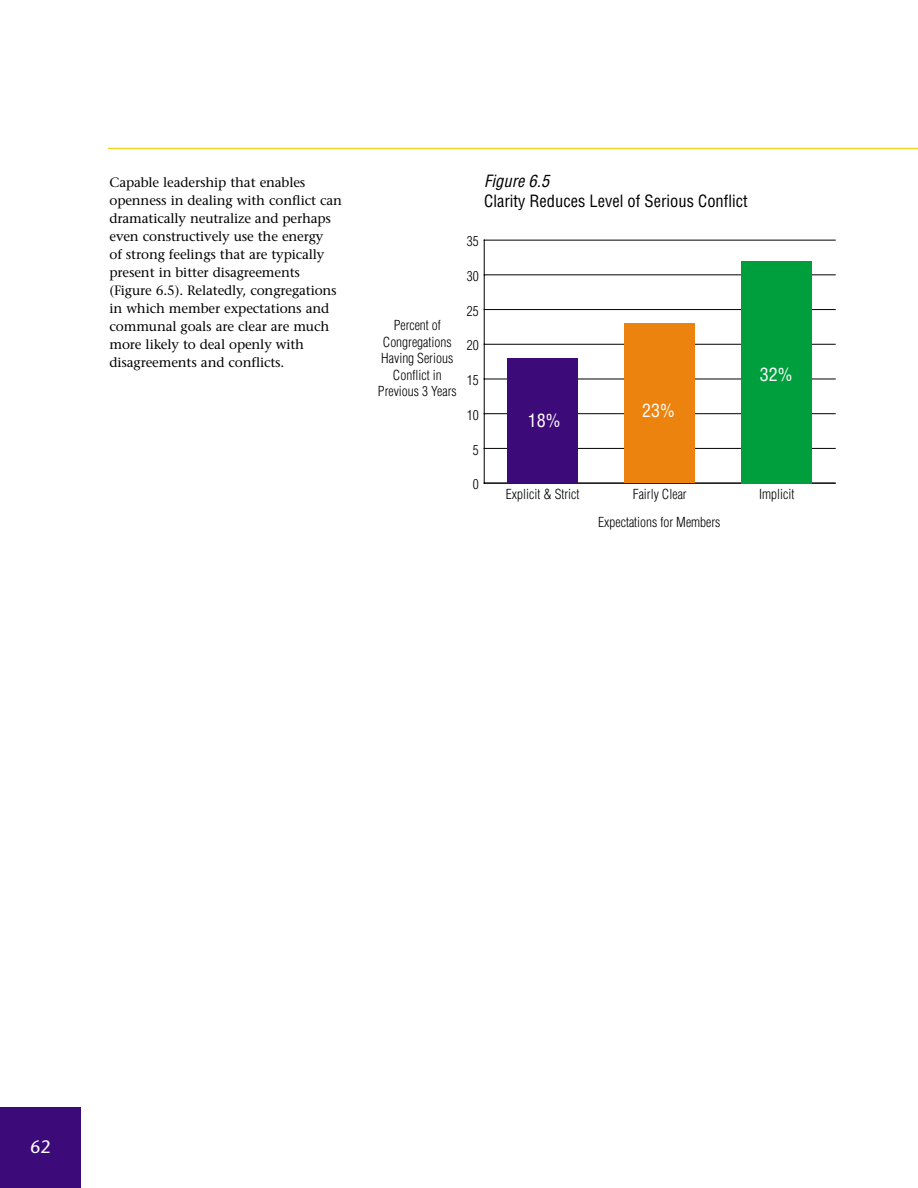
<style>
.page{position:relative;width:918px;height:1188px;background:#fff}
.page>*{position:absolute;margin:0;border:0;box-sizing:border-box;transform-origin:0 0}
.t1{font:condensed 18px "Helvetica";color:#fff}
.t2{font:18px "Stone Sans";color:#fff}
.t3{font:condensed 16.5px "Helvetica";color:#000}
.t4{font:italic condensed 16.5px "Helvetica";color:#000}
.t5{font:13.5px/18px "Stone Serif";letter-spacing:-.01em;color:#000}
.t6{font:300 condensed 13.5px/16.5px "Helvetica";color:#000;text-align:center}
</style>
<div class="page">
<hr style="left:484px;top:240px;width:1px;height:243px;background:#000">
<hr style="left:484px;top:483px;width:351px;height:1px;background:#000">
<hr style="left:484px;top:448px;width:351px;height:1px;background:#000">
<hr style="left:484px;top:413px;width:351px;height:1px;background:#000">
<hr style="left:484px;top:379px;width:351px;height:1px;background:#000">
<hr style="left:484px;top:344px;width:351px;height:1px;background:#000">
<hr style="left:484px;top:309px;width:351px;height:1px;background:#000">
<hr style="left:484px;top:274px;width:351px;height:1px;background:#000">
<hr style="left:484px;top:240px;width:351px;height:1px;background:#000">
<div style="left:508px;top:358px;width:70px;height:125px;background:#3d0a7a"></div>
<div style="left:625px;top:323px;width:70px;height:160px;background:#ec830f"></div>
<div style="left:742px;top:261px;width:70px;height:222px;background:#009f3d"></div>
<hr style="left:108px;top:148px;width:810px;height:1px;background:#f7d21e">
<div style="left:0;top:1107px;width:81px;height:81px;background:#3d0a7a"></div>
<p class="t5" style="left:110px;top:175px;width:234px">Capable leadership that enables openness in dealing with conflict can dramatically neutralize and perhaps even constructively use the energy<br>of strong feelings that are typically present in bitter disagreements (Figure 6.5). Relatedly, congregations in which member expectations and communal goals are clear are much more likely to deal openly with disagreements and conflicts.</p>
<p class="t4" style="left:484px;top:175px;width:70px">Figure 6.5</p>
<p class="t3" style="left:484px;top:195px;width:265px">Clarity Reduces Level of Serious Conflict</p>
<p class="t6" style="left:467px;top:234px;width:13px">35</p>
<p class="t6" style="left:467px;top:269px;width:13px">30</p>
<p class="t6" style="left:467px;top:304px;width:13px">25</p>
<p class="t6" style="left:378px;top:318px;width:80px">Percent of<br>Congregations<br>Having Serious<br>Conflict in<br>Previous 3 Years</p>
<p class="t6" style="left:467px;top:338px;width:13px">20</p>
<p class="t6" style="left:467px;top:373px;width:13px">15</p>
<p class="t6" style="left:467px;top:408px;width:13px">10</p>
<p class="t6" style="left:473px;top:443px;width:7px">5</p>
<h1 class="t1" style="left:528px;top:414px;width:34px">18%</h1>
<h1 class="t1" style="left:642px;top:403px;width:34px">23%</h1>
<h1 class="t1" style="left:760px;top:368px;width:34px">32%</h1>
<p class="t6" style="left:473px;top:477px;width:7px">0</p>
<p class="t6" style="left:506px;top:487px;width:75px">Explicit &amp; Strict</p>
<p class="t6" style="left:633px;top:487px;width:55px">Fairly Clear</p>
<p class="t6" style="left:759px;top:487px;width:37px">Implicit</p>
<p class="t6" style="left:598px;top:515px;width:124px">Expectations for Members</p>
<h1 class="t2" style="left:30px;top:1140px;width:22px">62</h1>
</div>
